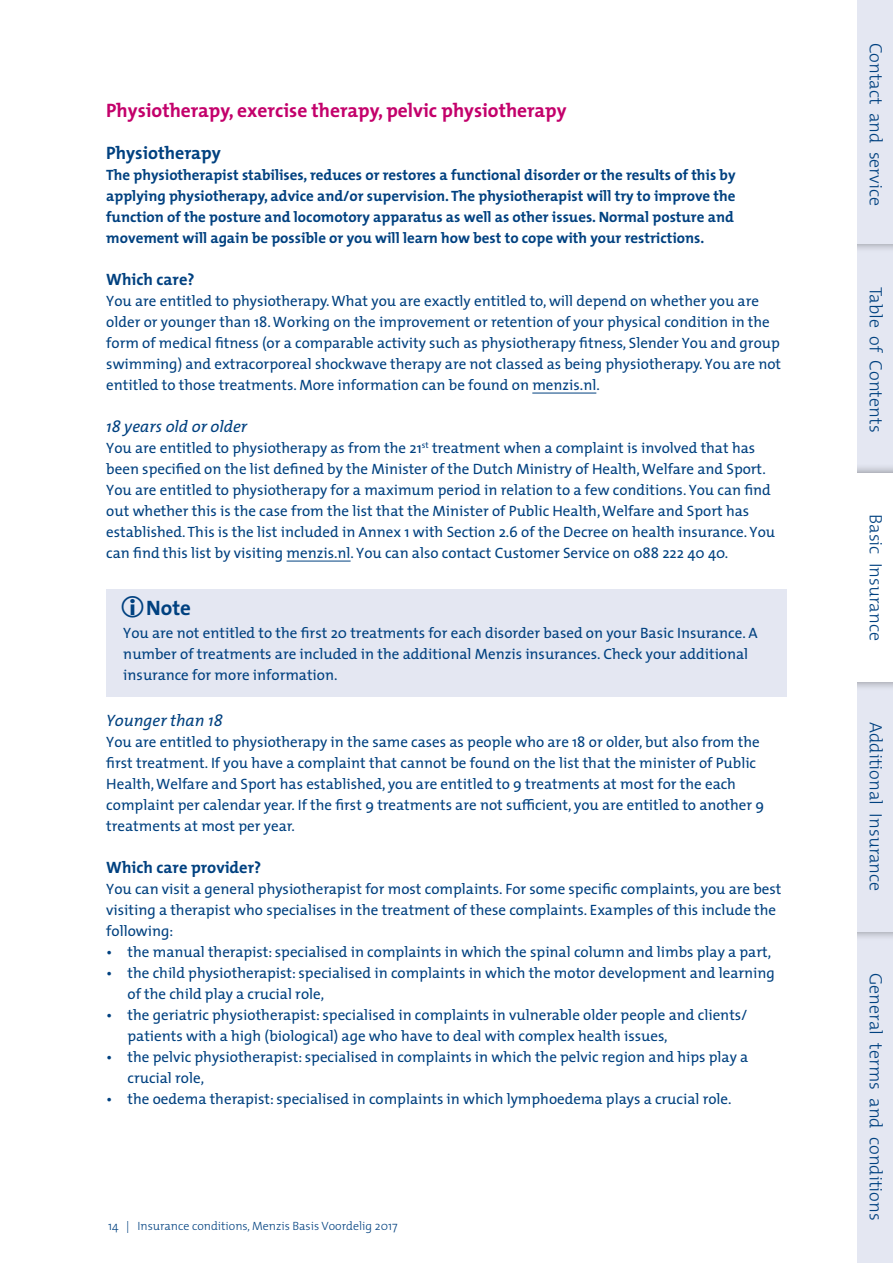
<style>
.page{position:relative;width:893px;height:1263px;background:#fff}
.page>*{position:absolute;margin:0;border:0;box-sizing:border-box;transform-origin:0 0}
.t1{font:700 21px "The Mix";color:#004180}
.t2{font:700 19.5px "The Mix";color:#c3006b}
.t3{font:300 18px "The Mix";color:#004180}
.t4{font:700 18px "The Mix";color:#004180}
.t5{font:italic 16.5px "The Mix";color:#004180}
.t6{font:700 16.5px "The Mix";color:#004180}
.t7{font:15px/21px "The Mix";color:#004180}
.t8{font:700 15px/21px "The Mix";color:#004180;text-align:justify}
.t9{font:300 12px "The Mix";color:#004180}
.s1{font-size:16.5px;color:#e4e7f2}
.s2{font-size:16.5px;color:#fff}
</style>
<div class="page">
<hr style="left:532px;top:393px;width:64px;height:1px;background:#004180">
<hr style="left:287px;top:561px;width:64px;height:1px;background:#004180">
<div style="left:106px;top:589px;width:681px;height:37px;background:#e4e7f2"></div>
<div style="left:106px;top:622px;width:681px;height:74px;background:#e4e7f2"></div>
<div style="left:845px;top:932px;width:48px;height:331px;background:#e4e7f2"></div>
<div style="left:835px;top:672px;width:58px;height:269px;background:#000;opacity:.4"></div>
<div style="left:845px;top:681px;width:48px;height:251px;background:#e4e7f2"></div>
<div style="left:845px;top:244px;width:48px;height:228px;background:#e4e7f2"></div>
<div style="left:835px;top:463px;width:58px;height:228px;background:#000;opacity:.4"></div>
<div style="left:845px;top:472px;width:48px;height:209px;background:#fff"></div>
<div style="left:835px;top:0;width:58px;height:253px;background:#000;opacity:.4"></div>
<div style="left:845px;top:0;width:48px;height:244px;background:#e4e7f2"></div>
<div style="left:829px;top:0;width:28px;height:1263px;background:#fff"></div>
<h2 class="t2" style="left:106px;top:94px;width:462px">Physiotherapy, exercise therapy, pelvic physiotherapy</h2>
<p class="t4" style="left:106px;top:138px;width:116px">Physiotherapy</p>
<p class="t8" style="left:106px;top:164px;width:631px">The physiotherapist stabilises, reduces or restores a functional disorder or the results of this by applying physiotherapy, advice and/or supervision. The physiotherapist will try to improve the function of the posture and locomotory apparatus as well as other issues. Normal posture and movement will again be possible or you will learn how best to cope with your restrictions.</p>
<p class="t6" style="left:106px;top:266px;width:90px">Which care?</p>
<p class="t7" style="left:106px;top:290px;width:676px">You are entitled to physiotherapy. What you are exactly entitled to, will depend on whether you are older or younger than 18. Working on the improvement or retention of your physical condition in the form of medical fitness (or a comparable activity such as physiotherapy fitness, Slender You and group swimming) and extracorporeal shockwave therapy are not classed as being physiotherapy. You are not entitled to those treatments. More information can be found on menzis.nl.</p>
<p class="t5" style="left:106px;top:413px;width:142px">18 years old or older</p>
<p class="t7" style="left:106px;top:437px;width:670px">You are entitled to physiotherapy as from the 21<sup>st</sup> treatment when a complaint is involved that has been specified on the list defined by the Minister of the Dutch Ministry of Health, Welfare and Sport.<br>You are entitled to physiotherapy for a maximum period in relation to a few conditions. You can find out whether this is the case from the list that the Minister of Public Health, Welfare and Sport has established. This is the list included in Annex 1 with Section 2.6 of the Decree on health insurance. You can find this list by visiting menzis.nl. You can also contact Customer Service on 088 222 40 40.</p>
<h1 class="t1" style="left:146px;top:590px;width:46px">Note</h1>
<p class="t7" style="left:123px;top:621px;width:636px">You are not entitled to the first 20 treatments for each disorder based on your Basic Insurance. A number of treatments are included in the additional Menzis insurances. Check your additional insurance for more information.</p>
<p class="t5" style="left:106px;top:707px;width:118px">Younger than 18</p>
<p class="t7" style="left:106px;top:731px;width:659px">You are entitled to physiotherapy in the same cases as people who are 18 or older, but also from the first treatment. If you have a complaint that cannot be found on the list that the minister of Public Health, Welfare and Sport has established, you are entitled to 9 treatments at most for the each complaint per calendar year. If the first 9 treatments are not sufficient, you are entitled to another 9 treatments at most per year.</p>
<p class="t6" style="left:106px;top:854px;width:156px">Which care provider?</p>
<p class="t7" style="left:106px;top:878px;width:677px">You can visit a general physiotherapist for most complaints. For some specific complaints, you are best visiting a therapist who specialises in the treatment of these complaints. Examples of this include the following:</p>
<p class="t7" style="left:106px;top:941px;width:666px">• the manual therapist: specialised in complaints in which the spinal column and limbs play a part,</p>
<p class="t7" style="left:128px;top:962px;width:649px;text-indent:-21px">• the child physiotherapist: specialised in complaints in which the motor development and learning of the child play a crucial role,</p>
<p class="t7" style="left:128px;top:1004px;width:621px;text-indent:-21px">• the geriatric physiotherapist: specialised in complaints in vulnerable older people and clients/ patients with a high (biological) age who have to deal with complex health issues,</p>
<p class="t7" style="left:128px;top:1046px;width:622px;text-indent:-21px">• the pelvic physiotherapist: specialised in complaints in which the pelvic region and hips play a crucial role,</p>
<p class="t7" style="left:106px;top:1088px;width:627px">• the oedema therapist: specialised in complaints in which lymphoedema plays a crucial role.</p>
<p class="t9" style="left:108px;top:1216px;width:291px">14 | Insurance conditions, Menzis Basis Voordelig 2017</p>
<p class="t3" style="left:891px;top:43px;width:165px;rotate:90deg">Contact<span class="s1">_</span>and<span class="s1">_</span>service</p>
<p class="t3" style="left:891px;top:287px;width:147px;rotate:90deg">Table<span class="s1">_</span>of<span class="s1">_</span>Contents</p>
<p class="t3" style="left:891px;top:514px;width:128px;rotate:90deg">Basic<span class="s2">_</span>Insurance</p>
<p class="t3" style="left:891px;top:722px;width:170px;rotate:90deg">Additional<span class="s1">_</span>Insurance</p>
<p class="t3" style="left:891px;top:973px;width:249px;rotate:90deg">General<span class="s1">_</span>terms<span class="s1">_</span>and<span class="s1">_</span>conditions</p>
</div>
